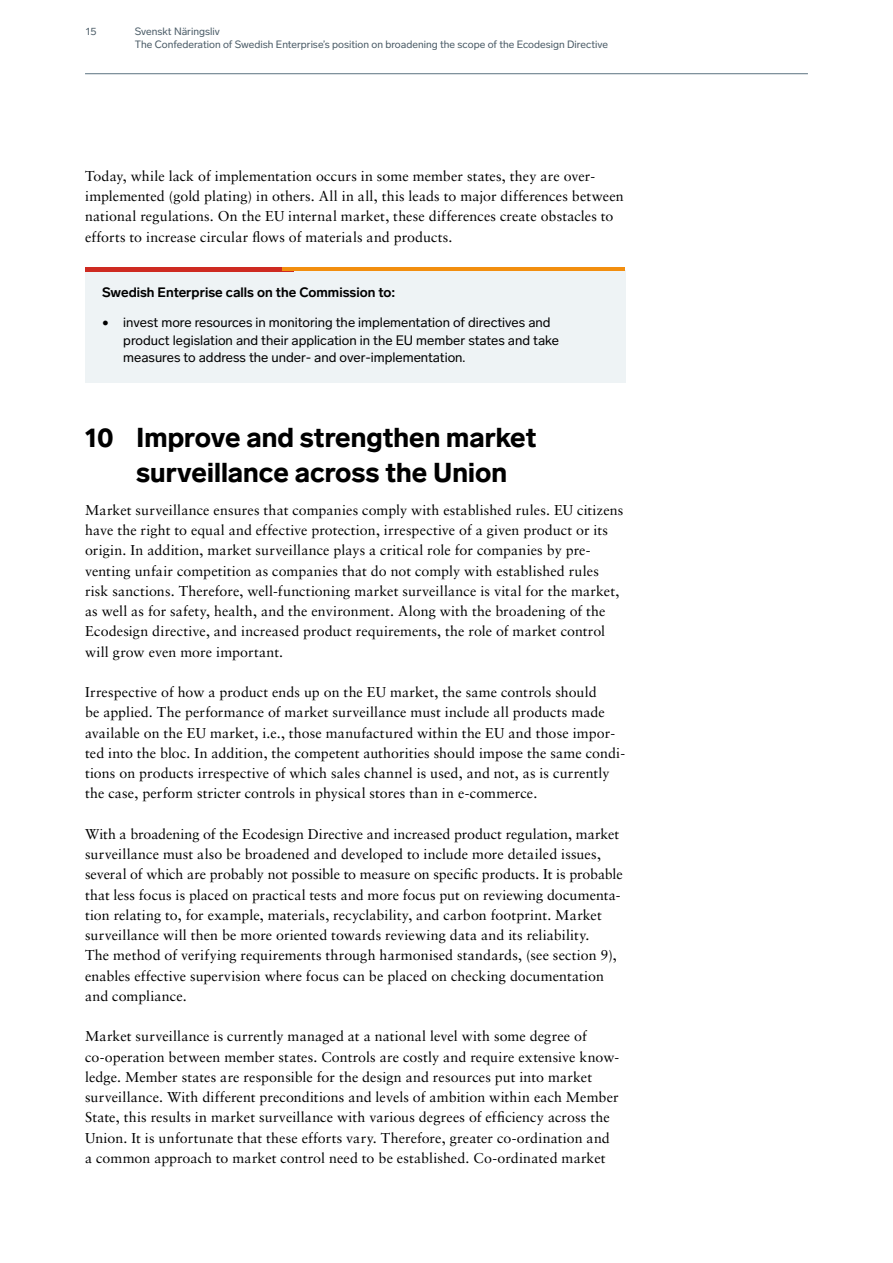
<style>
.page{position:relative;width:893px;height:1263px;background:#fff}
.page>*{position:absolute;margin:0;border:0;box-sizing:border-box;transform-origin:0 0}
.t1{font:900 27px/34.5px "Lab Grotesque";color:#000}
.t2{font:14.25px/20.2px "Sabon LT Std";letter-spacing:.005em;color:#000}
.t3{font:13.5px/17.2px "Lab Grotesque";color:#000}
.t4{font:700 13.5px "Lab Grotesque";color:#000}
.t5{font:10.5px/12.6px "Lab Grotesque";color:#4b5c67}
</style>
<div class="page">
<hr style="left:85px;top:73px;width:723px;height:1px;background:#5b7281">
<div style="left:85px;top:270px;width:540px;height:43px;background:#eef3f5"></div>
<div style="left:85px;top:300px;width:540px;height:82px;background:#eef3f5"></div>
<hr style="left:85px;top:267px;width:209px;height:4px;background:#ce2a21">
<hr style="left:283px;top:267px;width:342px;height:4px;background:#f28e0f">
<p class="t5" style="left:86px;top:25px;width:12px">15</p>
<p class="t5" style="left:135px;top:25px;width:475px">Svenskt Näringsliv<br>The Confederation of Swedish Enterprise’s position on broadening the scope of the Ecodesign Directive</p>
<p class="t2" style="left:85px;top:166px;width:540px">Today, while lack of implementation occurs in some member states, they are over&shy;implemented (gold plating) in others. All in all, this leads to major differences between national regulations. On the EU internal market, these differences create obstacles to efforts to increase circular flows of materials and products.</p>
<p class="t4" style="left:102px;top:284px;width:295px">Swedish Enterprise calls on the Commission to:</p>
<p class="t3" style="left:123px;top:314px;width:437px;text-indent:-21px">• invest more resources in monitoring the implementation of directives and product legislation and their application in the EU member states and take measures to address the under- and over-implementation.</p>
<h1 class="t1" style="left:136px;top:421px;width:402px;text-indent:-51px">10 Improve and strengthen market surveillance across the Union</h1>
<p class="t2" style="left:85px;top:500px;width:540px">Market surveillance ensures that companies comply with established rules. EU citizens have the right to equal and effective protection, irrespective of a given product or its origin. In addition, market surveillance plays a critical role for companies by pre&shy;venting unfair competition as companies that do not comply with established rules risk sanctions. Therefore, well-functioning market surveillance is vital for the market, as well as for safety, health, and the environment. Along with the broadening of the Ecodesign directive, and increased product requirements, the role of market control will grow even more important.</p>
<p class="t2" style="left:85px;top:682px;width:542px">Irrespective of how a product ends up on the EU market, the same controls should<br>be applied. The performance of market surveillance must include all products made available on the EU market, i.e., those manufactured within the EU and those impor&shy;ted into the bloc. In addition, the competent authorities should impose the same condi&shy;tions on products irrespective of which sales channel is used, and not, as is currently the case, perform stricter controls in physical stores than in e-commerce.</p>
<p class="t2" style="left:85px;top:824px;width:539px">With a broadening of the Ecodesign Directive and increased product regulation, market surveillance must also be broadened and developed to include more detailed issues, several of which are probably not possible to measure on specific products. It is probable that less focus is placed on practical tests and more focus put on reviewing documenta&shy;tion relating to, for example, materials, recyclability, and carbon footprint. Market surveillance will then be more oriented towards reviewing data and its reliability.<br>The method of verifying requirements through harmonised standards, (see section 9), enables effective supervision where focus can be placed on checking documentation and compliance.</p>
<p class="t2" style="left:85px;top:1026px;width:535px">Market surveillance is currently managed at a national level with some degree of co-operation between member states. Controls are costly and require extensive know&shy;ledge. Member states are responsible for the design and resources put into market surveillance. With different preconditions and levels of ambition within each Member State, this results in market surveillance with various degrees of efficiency across the Union. It is unfortunate that these efforts vary. Therefore, greater co-ordination and a common approach to market control need to be established. Co-ordinated market</p>
</div>
